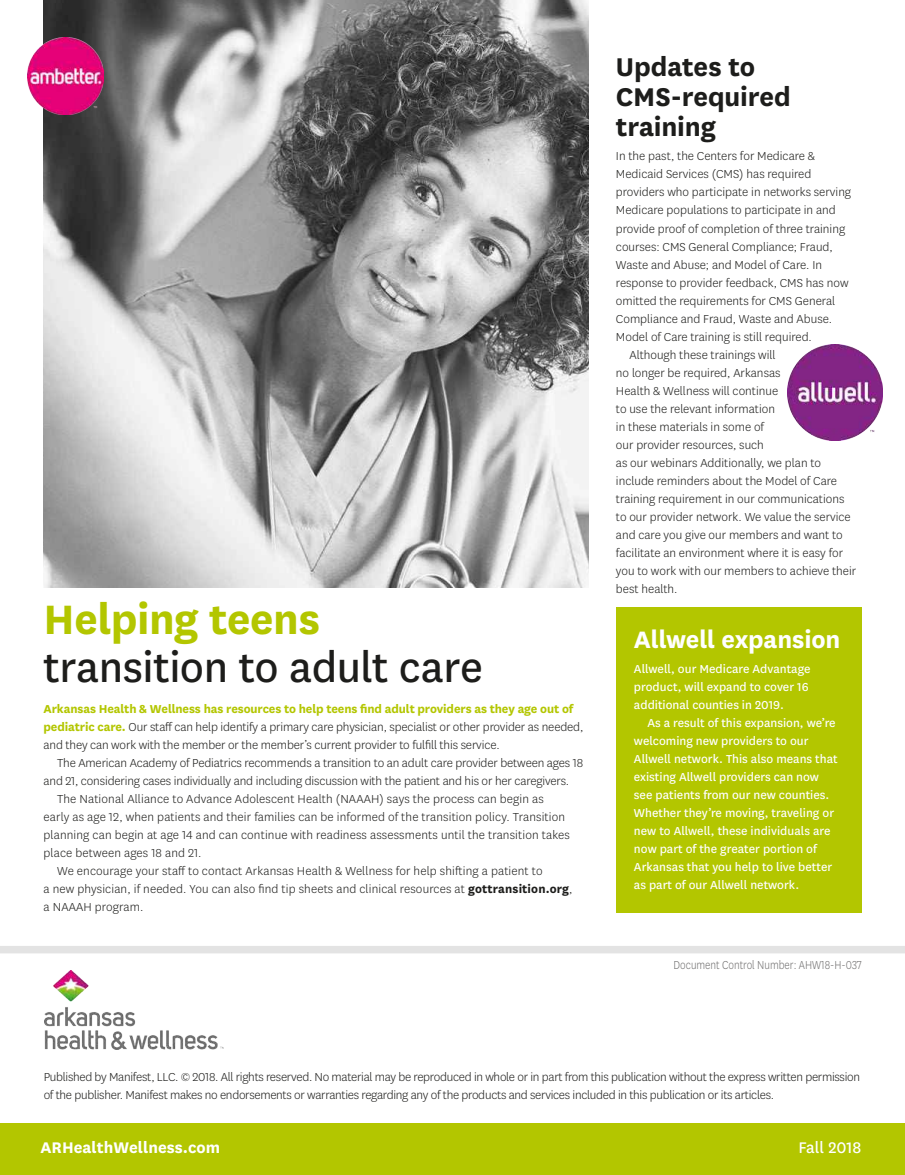
<style>
.page{position:relative;width:905px;height:1175px;background:#fff}
.page>*{position:absolute;margin:0;border:0;box-sizing:border-box;transform-origin:0 0}
.t1{font:48px/48px "Centene Sans";letter-spacing:-.01em;color:#1d1d1b}
.t2{font:700 30px/30px "Centene Sans";letter-spacing:-.005em;color:#1d1d1b}
.t3{font:700 27.75px "Centene Sans";letter-spacing:-.005em;color:#fff}
.t4{font:700 18px "Centene Sans";color:#fff}
.t5{font:18px "Centene Sans";color:#fff}
.t6{font:300 13.5px/18px "Centene Sans";color:#1d1d1b}
.t7{font:13.5px/18px "Centene Sans";color:#fff}
.t8{font:300 13.5px/18px "Centene Sans";letter-spacing:-.02em;color:#1d1d1b}
.t9{font:300 13.5px "Centene Sans";color:#706f6f;scale:.85 1}
.s1{font-weight:700;color:#b3c600}
.s2{font-weight:700}
</style>
<div class="page">
<img style="left:44px;top:0;width:544px;height:587px">
<div style="left:616px;top:608px;width:245px;height:304px;background:#b3c600"></div>
<img style="left:787px;top:345px;width:95px;height:95px">
<div style="left:0;top:1123px;width:905px;height:52px;background:#b3c600"></div>
<div style="left:0;top:946px;width:905px;height:7px;background:#e3e3e3"></div>
<img style="left:44px;top:970px;width:179px;height:79px">
<img style="left:27px;top:37px;width:77px;height:77px">
<h2 class="t1" style="left:44px;top:592px;width:441px"><span class="s1">Helping teens </span>transition to adult care</h2>
<p class="t6" style="left:44px;top:699px;width:541px"><span class="s1">Arkansas Health &amp; Wellness has resources to help teens find adult providers as they age out of pediatric care.</span> Our staff can help identify a primary care physician, specialist or other provider as needed, and they can work with the member or the member’s current provider to fulfill this service.</p>
<p class="t6" style="left:44px;top:753px;width:541px;text-indent:14px">The American Academy of Pediatrics recommends a transition to an adult care provider between ages 18 and 21, considering cases individually and including discussion with the patient and his or her caregivers.</p>
<p class="t6" style="left:44px;top:789px;width:527px;text-indent:14px">The National Alliance to Advance Adolescent Health (NAAAH) says the process can begin as early as age 12, when patients and their families can be informed of the transition policy. Transition planning can begin at age 14 and can continue with readiness assessments until the transition takes place between ages 18 and 21.</p>
<p class="t6" style="left:44px;top:861px;width:530px;text-indent:14px">We encourage your staff to contact Arkansas Health &amp; Wellness for help shifting a patient to<br>a new physician, if needed. You can also find tip sheets and clinical resources at <span class="s2">gottransition.org</span>, a NAAAH program.</p>
<h2 class="t2" style="left:616px;top:49px;width:176px">Updates to<br>CMS-required training</h2>
<p class="t6" style="left:616px;top:147px;width:237px">In the past, the Centers for Medicare &amp; Medicaid Services (CMS) has required providers who participate in networks serving Medicare populations to participate in and provide proof of completion of three training courses: CMS General Compliance; Fraud, Waste and Abuse; and Model of Care. In response to provider feedback, CMS has now omitted the requirements for CMS General Compliance and Fraud, Waste and Abuse.<br>Model of Care training is still required.</p>
<p class="t6" style="left:616px;top:345px;width:242px;text-indent:14px">Although these trainings will<br>no longer be required, Arkansas<br>Health &amp; Wellness will continue<br>to use the relevant information<br>in these materials in some of<br>our provider resources, such<br>as our webinars Additionally, we plan to include reminders about the Model of Care training requirement in our communications to our provider network. We value the service and care you give our members and want to facilitate an environment where it is easy for you to work with our members to achieve their best health.</p>
<h2 class="t3" style="left:634px;top:620px;width:208px">Allwell expansion</h2>
<p class="t7" style="left:634px;top:659px;width:178px">Allwell, our Medicare Advantage product, will expand to cover 16 additional counties in 2019.</p>
<p class="t7" style="left:634px;top:713px;width:205px;text-indent:14px">As a result of this expansion, we’re welcoming new providers to our Allwell network. This also means that existing Allwell providers can now see patients from our new counties.<br>Whether they’re moving, traveling or new to Allwell, these individuals are now part of the greater portion of Arkansas that you help to live better as part of our Allwell network.</p>
<p class="t9" style="left:673px;top:957px;width:223px">Document Control Number: AHW18-H-037</p>
<p class="t8" style="left:44px;top:1067px;width:818px">Published by Manifest, LLC. © 2018. All rights reserved. No material may be reproduced in whole or in part from this publication without the express written permission of the publisher. Manifest makes no endorsements or warranties regarding any of the products and services included in this publication or its articles.</p>
<p class="t4" style="left:41px;top:1134px;width:181px">ARHealthWellness.com</p>
<p class="t5" style="left:798px;top:1135px;width:65px">Fall 2018</p>
</div>
